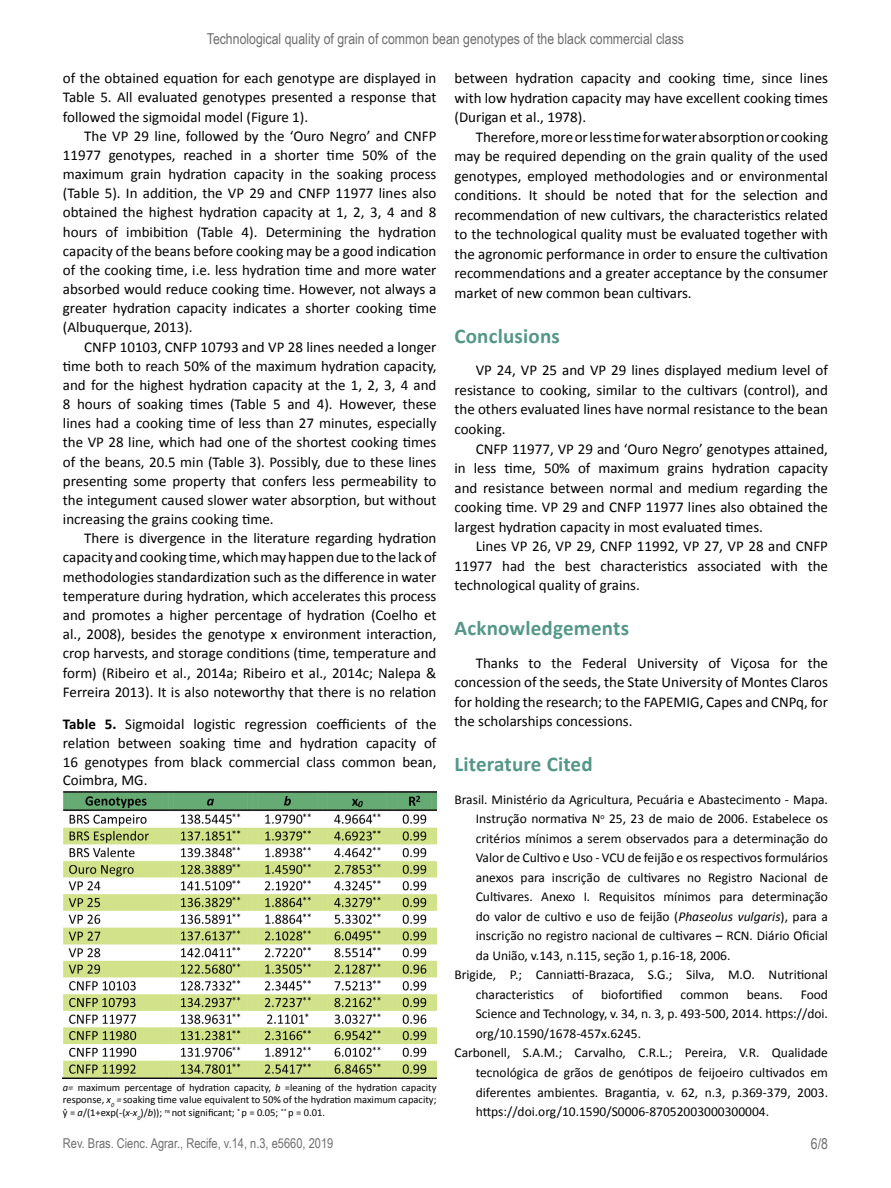
<style>
.page{position:relative;width:891px;height:1188px;background:#fff}
.page>*{position:absolute;margin:0;border:0;box-sizing:border-box;transform-origin:0 0}
.t1{font:700 21px "Calibri";letter-spacing:.01em;color:#549788}
.t2{font:15px/19.2px "Calibri";color:#000;text-align:justify}
.t3{font:15px "Arial Narrow";color:#706f6f}
.t4{font:13.5px "Calibri";color:#000}
.t5{font:13.5px "Arial Narrow";color:#706f6f}
.t6{font:10.5px/12.6px "Calibri";color:#000;text-align:justify}
.s1{font-weight:700}
.s2{font-style:italic}
</style>
<div class="page">
<img style="left:63px;top:792px;width:373px;height:287px">
<p class="t3" style="left:207px;top:28px;width:479px">Technological quality of grain of common bean genotypes of the black commercial class</p>
<p class="t2" style="left:63px;top:69px;width:375px">of the obtained equation for each genotype are displayed in Table 5. All evaluated genotypes presented a response that followed the sigmoidal model (Figure 1).</p>
<p class="t2" style="left:63px;top:126px;width:375px;text-indent:21px">The VP 29 line, followed by the ‘Ouro Negro’ and CNFP 11977 genotypes, reached in a shorter time 50% of the maximum grain hydration capacity in the soaking process (Table 5). In addition, the VP 29 and CNFP 11977 lines also obtained the highest hydration capacity at 1, 2, 3, 4 and 8 hours of imbibition (Table 4). Determining the hydration capacity of the beans before cooking may be a good indication of the cooking time, i.e. less hydration time and more water absorbed would reduce cooking time. However, not always a greater hydration capacity indicates a shorter cooking time (Albuquerque, 2013).</p>
<p class="t2" style="left:63px;top:337px;width:375px;text-indent:21px">CNFP 10103, CNFP 10793 and VP 28 lines needed a longer time both to reach 50% of the maximum hydration capacity, and for the highest hydration capacity at the 1, 2, 3, 4 and 8 hours of soaking times (Table 5 and 4). However, these lines had a cooking time of less than 27 minutes, especially the VP 28 line, which had one of the shortest cooking times of the beans, 20.5 min (Table 3). Possibly, due to these lines presenting some property that confers less permeability to the integument caused slower water absorption, but without increasing the grains cooking time.</p>
<p class="t2" style="left:63px;top:529px;width:375px;text-indent:21px">There is divergence in the literature regarding hydration capacity and cooking time, which may happen due to the lack of methodologies standardization such as the difference in water temperature during hydration, which accelerates this process and promotes a higher percentage of hydration (Coelho et al., 2008), besides the genotype x environment interaction, crop harvests, and storage conditions (time, temperature and form) (Ribeiro et al., 2014a; Ribeiro et al., 2014c; Nalepa &amp; Ferreira 2013). It is also noteworthy that there is no relation</p>
<p class="t2" style="left:63px;top:715px;width:375px;line-height:18.8px"><span class="s1">Table 5.</span> Sigmoidal logistic regression coefficients of the relation between soaking time and hydration capacity of 16 genotypes from black commercial class common bean, Coimbra, MG.</p>
<p class="t6" style="left:63px;top:1081px;width:375px"><span class="s2">a=</span> maximum percentage of hydration capacity, <span class="s2">b</span> =leaning of the hydration capacity response, <span class="s2">x</span><sub>0</sub> <span class="s2">=</span> soaking time value equivalent to 50% of the hydration maximum capacity; ŷ = <span class="s2">a</span>/(1+exp(-(<span class="s2">x-x</span><sub>0</sub>)/<span class="s2">b</span>)); <sup>ns</sup> not significant; <sup>*</sup> p = 0.05; <sup>**</sup> p = 0.01.</p>
<p class="t2" style="left:455px;top:69px;width:375px">between hydration capacity and cooking time, since lines with low hydration capacity may have excellent cooking times (Durigan et al., 1978).</p>
<p class="t2" style="left:455px;top:127px;width:375px;text-indent:21px">Therefore, more or less time for water absorption or cooking may be required depending on the grain quality of the used genotypes, employed methodologies and or environmental conditions. It should be noted that for the selection and recommendation of new cultivars, the characteristics related to the technological quality must be evaluated together with the agronomic performance in order to ensure the cultivation recommendations and a greater acceptance by the consumer market of new common bean cultivars.</p>
<h1 class="t1" style="left:454px;top:323px;width:107px">Conclusions</h1>
<p class="t2" style="left:455px;top:361px;width:375px;text-indent:21px">VP 24, VP 25 and VP 29 lines displayed medium level of resistance to cooking, similar to the cultivars (control), and the others evaluated lines have normal resistance to the bean cooking.</p>
<p class="t2" style="left:455px;top:439px;width:375px;text-indent:21px">CNFP 11977, VP 29 and ‘Ouro Negro’ genotypes attained, in less time, 50% of maximum grains hydration capacity and resistance between normal and medium regarding the cooking time. VP 29 and CNFP 11977 lines also obtained the largest hydration capacity in most evaluated times.</p>
<p class="t2" style="left:455px;top:537px;width:375px;text-indent:21px">Lines VP 26, VP 29, CNFP 11992, VP 27, VP 28 and CNFP 11977 had the best characteristics associated with the technological quality of grains.</p>
<h1 class="t1" style="left:454px;top:615px;width:176px">Acknowledgements</h1>
<p class="t2" style="left:455px;top:653px;width:375px;text-indent:21px">Thanks to the Federal University of Viçosa for the concession of the seeds, the State University of Montes Claros for holding the research; to the FAPEMIG, Capes and CNPq, for the scholarships concessions.</p>
<h1 class="t1" style="left:454px;top:751px;width:140px">Literature Cited</h1>
<p class="t4" style="left:454px;top:790px;width:375px">Brasil. Ministério da Agricultura, Pecuária e Abastecimento - Mapa.</p>
<p class="t4" style="left:476px;top:810px;width:354px">Instrução normativa N<sup>o</sup> 25, 23 de maio de 2006. Estabelece os</p>
<p class="t4" style="left:476px;top:830px;width:354px">critérios mínimos a serem observados para a determinação do</p>
<p class="t4" style="left:476px;top:849px;width:354px">Valor de Cultivo e Uso - VCU de feijão e os respectivos formulários</p>
<p class="t4" style="left:476px;top:869px;width:354px">anexos para inscrição de cultivares no Registro Nacional de</p>
<p class="t4" style="left:476px;top:888px;width:354px">Cultivares. Anexo I<span class="s2">.</span> Requisitos mínimos para determinação</p>
<p class="t4" style="left:476px;top:908px;width:354px">do valor de cultivo e uso de feijão (<span class="s2">Phaseolus vulgaris</span>), para a</p>
<p class="t4" style="left:476px;top:927px;width:354px">inscrição no registro nacional de cultivares – RCN. Diário Oficial</p>
<p class="t4" style="left:476px;top:947px;width:256px">da União, v.143, n.115, seção 1, p.16-18, 2006.</p>
<p class="t4" style="left:454px;top:966px;width:375px">Brigide, P.; Canniatti-Brazaca, S.G.; Silva, M.O. Nutritional</p>
<p class="t4" style="left:476px;top:986px;width:80px">characteristics</p>
<p class="t4" style="left:572px;top:986px;width:13px">of</p>
<p class="t4" style="left:601px;top:986px;width:63px">biofortified</p>
<p class="t4" style="left:680px;top:986px;width:50px">common</p>
<p class="t4" style="left:747px;top:986px;width:38px">beans.</p>
<p class="t4" style="left:801px;top:986px;width:29px">Food</p>
<p class="t4" style="left:476px;top:1005px;width:354px">Science and Technology, v. 34, n. 3, p. 493-500, 2014. https://doi.</p>
<p class="t4" style="left:476px;top:1025px;width:167px">org/10.1590/1678-457x.6245.</p>
<p class="t4" style="left:454px;top:1044px;width:375px">Carbonell, S.A.M.; Carvalho, C.R.L.; Pereira, V.R. Qualidade</p>
<p class="t4" style="left:476px;top:1064px;width:354px">tecnológica de grãos de genótipos de feijoeiro cultivados em</p>
<p class="t4" style="left:476px;top:1084px;width:354px">diferentes ambientes. Bragantia, v. 62, n.3, p.369-379, 2003.</p>
<p class="t4" style="left:476px;top:1103px;width:295px">https://doi.org/10.1590/S0006-87052003000300004.</p>
<p class="t5" style="left:63px;top:1134px;width:272px">Rev. Bras. Cienc. Agrar., Recife, v.14, n.3, e5660, 2019</p>
<p class="t3" style="left:811px;top:1133px;width:19px">6/8</p>
</div>
